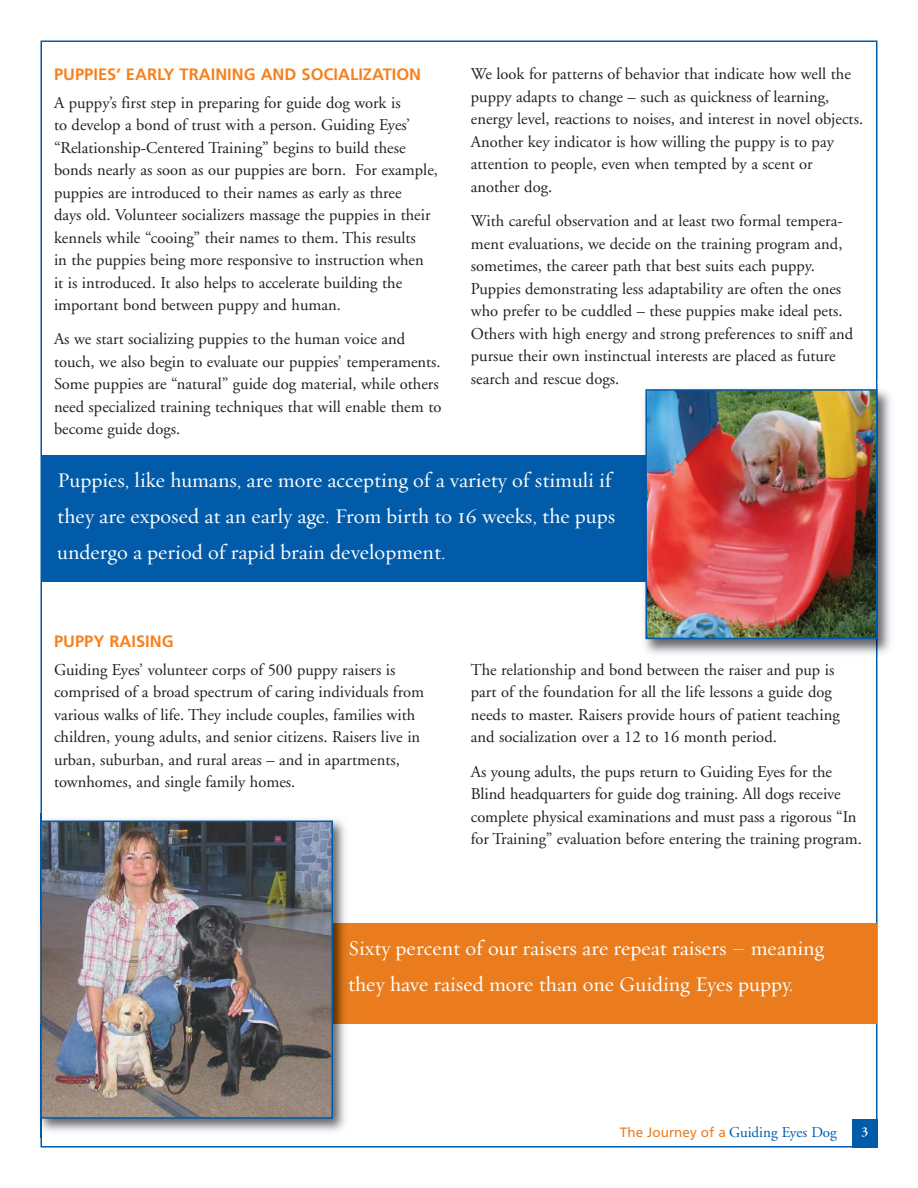
<style>
.page{position:relative;width:918px;height:1188px;background:#fff}
.page>*{position:absolute;margin:0;border:0;box-sizing:border-box;transform-origin:0 0}
.t1{font:21px/36px "Requiem Text HTF Roman";color:#fff}
.t2{font:16.5px/22.5px "Adobe Garamond";color:#231f20}
.t3{font:700 16.5px "Frutiger";color:#f58220}
.t4{font:15px "Adobe Garamond";color:#015ba9}
.t5{font:600 13.5px "Adobe Garamond";color:#fff}
.s1{font-family:"Frutiger";font-size:13.5px;color:#ea7c1d}
</style>
<div class="page">
<div style="left:852px;top:1119px;width:26px;height:29px;background:#015ba9"></div>
<div style="left:42px;top:455px;width:835px;height:126px;background:#015ba9"></div>
<div style="left:40px;top:923px;width:837px;height:100px;background:#ea7c1d"></div>
<img style="left:639px;top:383px;width:252px;height:276px">
<img style="left:648px;top:392px;width:226px;height:244px">
<div style="left:645px;top:389px;width:232px;height:250px;border:2px solid #015ba9"></div>
<img style="left:40px;top:814px;width:313px;height:324px">
<img style="left:350px;top:941px;width:3px;height:16px">
<svg style="left:349px;top:980px;width:4px;height:13px"></svg>
<img style="left:43px;top:824px;width:287px;height:292px">
<div style="left:40px;top:821px;width:293px;height:298px;border:2px solid #015ba9"></div>
<p class="t3" style="left:54px;top:67px;width:369px">PUPPIES’ EARLY TRAINING AND SOCIALIZATION</p>
<p class="t2" style="left:54px;top:92px;width:386px">A puppy’s first step in preparing for guide dog work is<br>to develop a bond of trust with a person. Guiding Eyes’ “Relationship-Centered Training” begins to build these bonds nearly as soon as our puppies are born. For example, puppies are introduced to their names as early as three<br>days old. Volunteer socializers massage the puppies in their kennels while “cooing” their names to them. This results<br>in the puppies being more responsive to instruction when<br>it is introduced. It also helps to accelerate building the important bond between puppy and human.</p>
<p class="t2" style="left:54px;top:329px;width:389px">As we start socializing puppies to the human voice and touch, we also begin to evaluate our puppies’ temperaments.<br>Some puppies are “natural” guide dog material, while others need specialized training techniques that will enable them to become guide dogs.</p>
<p class="t2" style="left:471px;top:64px;width:394px">We look for patterns of behavior that indicate how well the puppy adapts to change – such as quickness of learning, energy level, reactions to noises, and interest in novel objects.<br>Another key indicator is how willing the puppy is to pay attention to people, even when tempted by a scent or another dog.</p>
<p class="t2" style="left:471px;top:211px;width:384px">With careful observation and at least two formal tempera&shy;ment evaluations, we decide on the training program and, sometimes, the career path that best suits each puppy.<br>Puppies demonstrating less adaptability are often the ones who prefer to be cuddled – these puppies make ideal pets.<br>Others with high energy and strong preferences to sniff and pursue their own instinctual interests are placed as future search and rescue dogs.</p>
<p class="t1" style="left:57px;top:462px;width:559px">Puppies, like humans, are more accepting of a variety of stimuli if they are exposed at an early age. From birth to 16 weeks, the pups undergo a period of rapid brain development.</p>
<p class="t3" style="left:54px;top:635px;width:121px">PUPPY RAISING</p>
<p class="t2" style="left:54px;top:660px;width:372px">Guiding Eyes’ volunteer corps of 500 puppy raisers is comprised of a broad spectrum of caring individuals from various walks of life. They include couples, families with children, young adults, and senior citizens. Raisers live in urban, suburban, and rural areas – and in apartments, townhomes, and single family homes.</p>
<p class="t2" style="left:471px;top:660px;width:370px">The relationship and bond between the raiser and pup is part of the foundation for all the life lessons a guide dog needs to master. Raisers provide hours of patient teaching and socialization over a 12 to 16 month period.</p>
<p class="t2" style="left:471px;top:762px;width:393px">As young adults, the pups return to Guiding Eyes for the Blind headquarters for guide dog training. All dogs receive complete physical examinations and must pass a rigorous “In for Training” evaluation before entering the training program.</p>
<p class="t1" style="left:348px;top:930px;width:478px">Sixty percent of our raisers are repeat raisers – meaning they have raised more than one Guiding Eyes puppy.</p>
<p class="t4" style="left:620px;top:1127px;width:218px"><span class="s1">The Journey of a</span> Guiding Eyes Dog</p>
<p class="t5" style="left:862px;top:1127px;width:8px">3</p>
</div>
